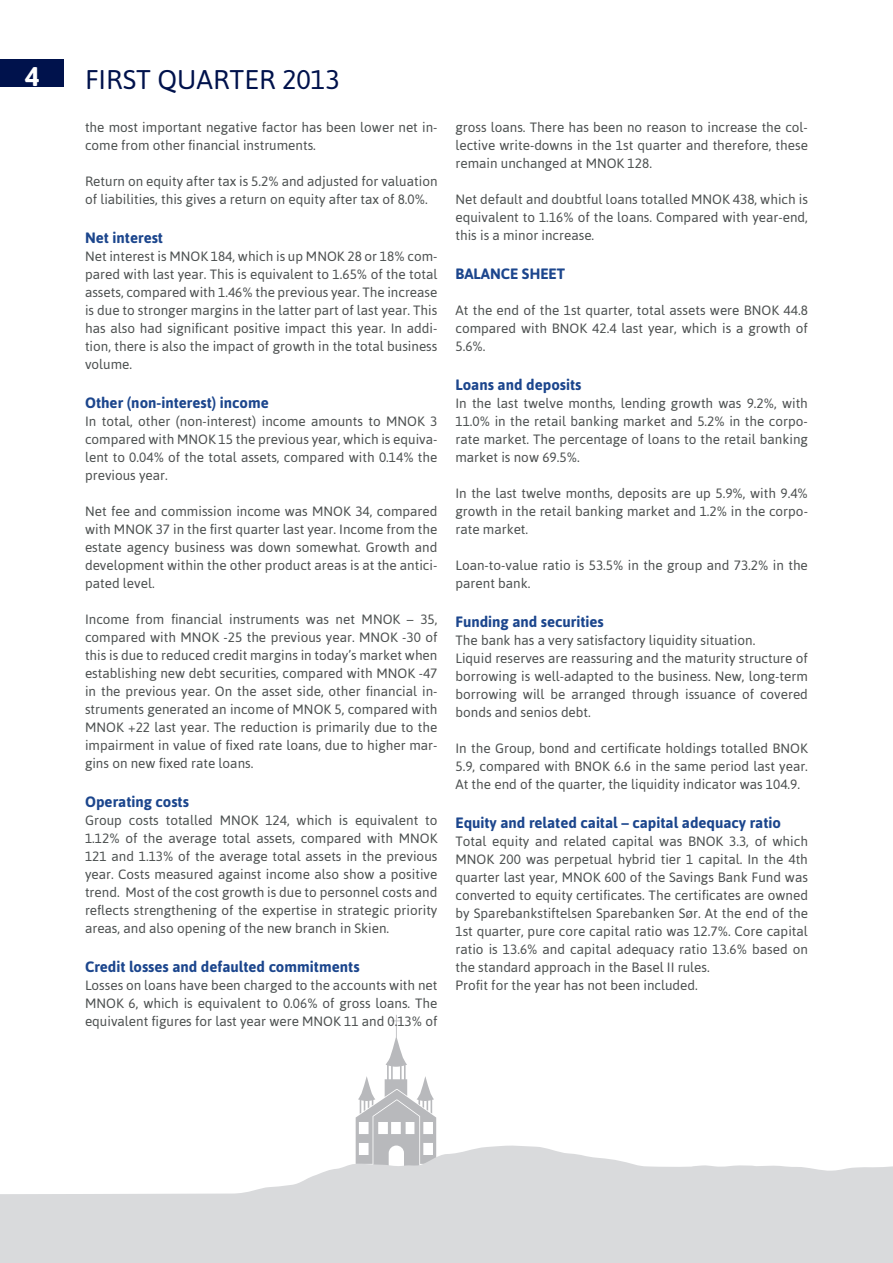
<style>
.page{position:relative;width:893px;height:1263px;background:#fff}
.page>*{position:absolute;margin:0;border:0;box-sizing:border-box;transform-origin:0 0}
.t1{font:27px "Asap";color:#00124c}
.t2{font:700 27px "Asap";color:#fff}
.t3{font:700 15px "Asap";color:#1c468d}
.t4{font:13.5px/18px "Asap";color:#4d5151;text-align:justify}
</style>
<div class="page">
<svg style="left:356px;top:1015px;width:80px;height:118px"></svg>
<svg style="left:0;top:1133px;width:893px;height:130px;fill:#d9dadc"></svg>
<div style="left:0;top:60px;width:64px;height:27px;background:#00124c"></div>
<h1 class="t2" style="left:25px;top:61px;width:16px">4</h1>
<h1 class="t1" style="left:85px;top:64px;width:256px">FIRST QUARTER 2013</h1>
<p class="t4" style="left:85px;top:118px;width:354px">the most important negative factor has been lower net in&shy;come from other financial instruments.</p>
<p class="t4" style="left:85px;top:172px;width:354px">Return on equity after tax is 5.2% and adjusted for valuation of liabilities, this gives a return on equity after tax of 8.0%.</p>
<p class="t3" style="left:85px;top:229px;width:80px">Net interest</p>
<p class="t4" style="left:85px;top:247px;width:354px">Net interest is MNOK 184, which is up MNOK 28 or 18% com&shy;pared with last year. This is equivalent to 1.65% of the total assets, compared with 1.46% the previous year. The increase is due to stronger margins in the latter part of last year. This has also had significant positive impact this year. In addi&shy;tion, there is also the impact of growth in the total business volume.</p>
<p class="t3" style="left:85px;top:394px;width:185px">Other (non-interest) income</p>
<p class="t4" style="left:85px;top:412px;width:354px">In total, other (non-interest) income amounts to MNOK 3 compared with MNOK 15 the previous year, which is equiva&shy;lent to 0.04% of the total assets, compared with 0.14% the previous year.</p>
<p class="t4" style="left:85px;top:502px;width:354px">Net fee and commission income was MNOK 34, compared with MNOK 37 in the first quarter last year. Income from the estate agency business was down somewhat. Growth and development within the other product areas is at the antici&shy;pated level.</p>
<p class="t4" style="left:85px;top:610px;width:354px">Income from financial instruments was net MNOK – 35, compared with MNOK -25 the previous year. MNOK -30 of this is due to reduced credit margins in today’s market when establishing new debt securities, compared with MNOK -47 in the previous year. On the asset side, other financial in&shy;struments generated an income of MNOK 5, compared with MNOK +22 last year. The reduction is primarily due to the impairment in value of fixed rate loans, due to higher mar&shy;gins on new fixed rate loans.</p>
<p class="t3" style="left:85px;top:793px;width:105px">Operating costs</p>
<p class="t4" style="left:85px;top:811px;width:354px">Group costs totalled MNOK 124, which is equivalent to 1.12% of the average total assets, compared with MNOK 121 and 1.13% of the average total assets in the previous year. Costs measured against income also show a positive trend. Most of the cost growth is due to personnel costs and reflects strengthening of the expertise in strategic priority areas, and also opening of the new branch in Skien.</p>
<p class="t3" style="left:85px;top:958px;width:276px">Credit losses and defaulted commitments</p>
<p class="t4" style="left:85px;top:976px;width:354px">Losses on loans have been charged to the accounts with net MNOK 6, which is equivalent to 0.06% of gross loans. The equivalent figures for last year were MNOK 11 and 0.13% of</p>
<p class="t4" style="left:455px;top:118px;width:354px">gross loans. There has been no reason to increase the col&shy;lective write-downs in the 1st quarter and therefore, these remain unchanged at MNOK 128.</p>
<p class="t4" style="left:455px;top:190px;width:354px">Net default and doubtful loans totalled MNOK 438, which is equivalent to 1.16% of the loans. Compared with year-end, this is a minor increase.</p>
<p class="t3" style="left:455px;top:265px;width:111px">BALANCE SHEET</p>
<p class="t4" style="left:455px;top:301px;width:354px">At the end of the 1st quarter, total assets were BNOK 44.8 compared with BNOK 42.4 last year, which is a growth of 5.6%.</p>
<p class="t3" style="left:455px;top:376px;width:127px">Loans and deposits</p>
<p class="t4" style="left:455px;top:394px;width:354px">In the last twelve months, lending growth was 9.2%, with 11.0% in the retail banking market and 5.2% in the corpo&shy;rate market. The percentage of loans to the retail banking market is now 69.5%.</p>
<p class="t4" style="left:455px;top:484px;width:354px">In the last twelve months, deposits are up 5.9%, with 9.4% growth in the retail banking market and 1.2% in the corpo&shy;rate market.</p>
<p class="t4" style="left:455px;top:556px;width:354px">Loan-to-value ratio is 53.5% in the group and 73.2% in the parent bank.</p>
<p class="t3" style="left:455px;top:613px;width:150px">Funding and securities</p>
<p class="t4" style="left:455px;top:631px;width:354px;text-align:left">The bank has a very satisfactory liquidity situation.<br>Liquid reserves are reassuring and the maturity structure of borrowing is well-adapted to the business. New, long-term borrowing will be arranged through issuance of covered bonds and senios debt.</p>
<p class="t4" style="left:455px;top:739px;width:354px">In the Group, bond and certificate holdings totalled BNOK 5.9, compared with BNOK 6.6 in the same period last year.<br>At the end of the quarter, the liquidity indicator was 104.9.</p>
<p class="t3" style="left:455px;top:814px;width:327px">Equity and related caital – capital adequacy ratio</p>
<p class="t4" style="left:455px;top:832px;width:354px;text-align:left">Total equity and related capital was BNOK 3.3, of which MNOK 200 was perpetual hybrid tier 1 capital. In the 4th quarter last year, MNOK 600 of the Savings Bank Fund was converted to equity certificates. The certificates are owned by Sparebankstiftelsen Sparebanken Sør. At the end of the 1st quarter, pure core capital ratio was 12.7%. Core capital ratio is 13.6% and capital adequacy ratio 13.6% based on the standard approach in the Basel II rules.<br>Profit for the year has not been included.</p>
</div>
